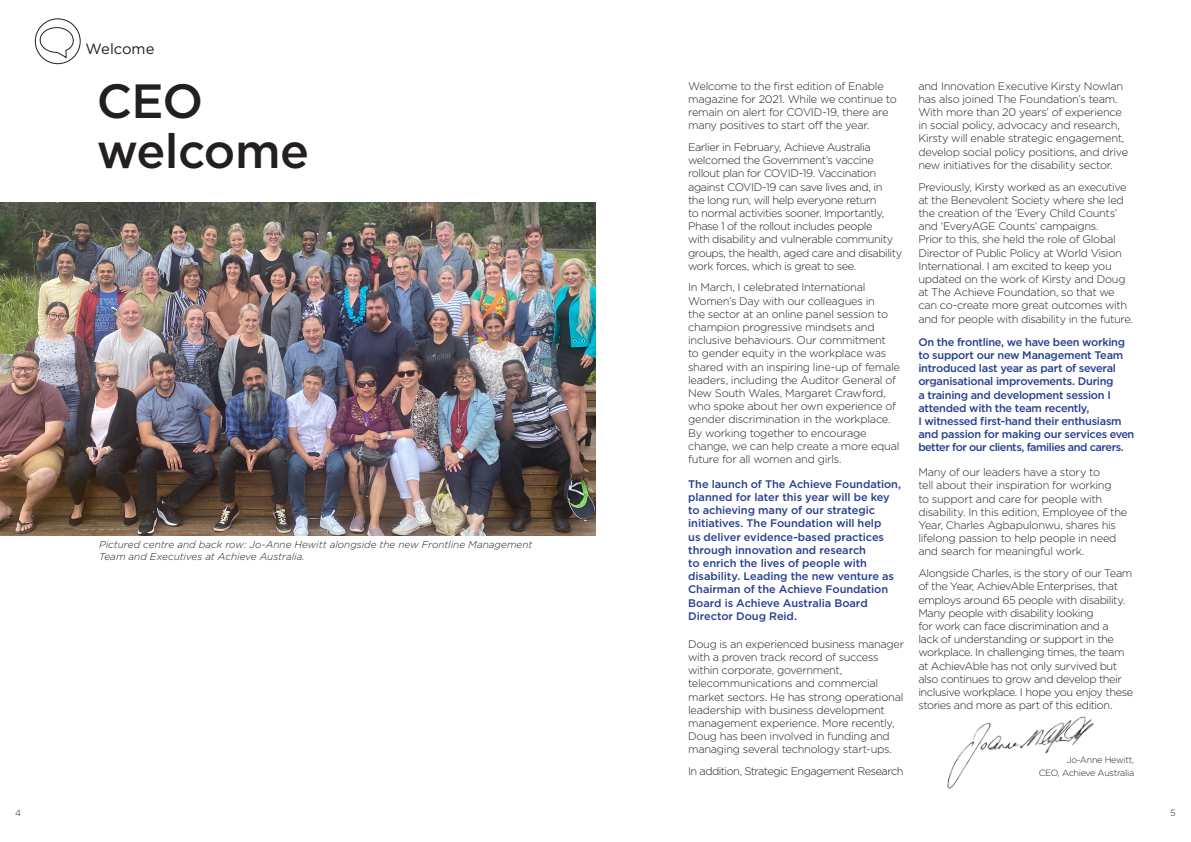
<style>
.page{position:relative;width:1191px;height:842px;background:#fff}
.page>*{position:absolute;margin:0;border:0;box-sizing:border-box;transform-origin:0 0}
.t1{font:500 48px "Gotham";letter-spacing:-.015em;color:#231f20}
.t2{font:14.8px "Gotham";letter-spacing:-.005em;color:#231f20}
.t3{font:300 11px/13.2px "Gotham";letter-spacing:-.035em;color:#231f20}
.t4{font:500 11px/13.2px "Gotham";letter-spacing:-.02em;color:#253f8e}
.t5{font:300 11px "Gotham";letter-spacing:-.055em;color:#231f20}
.t6{font:italic 300 10px/12px "Gotham";color:#231f20}
.t7{font:300 9px/12.5px "Gotham";letter-spacing:-.03em;color:#231f20;text-align:right}
</style>
<div class="page">
<img style="left:0;top:203px;width:595px;height:332px">
<div style="left:35px;top:19px;width:45px;height:45px;border:1px solid #231f20;border-radius:50%"></div>
<svg style="left:40px;top:27px;width:34px;height:31px"></svg>
<img style="left:947px;top:716px;width:147px;height:73px">
<p class="t2" style="left:86px;top:39px;width:70px">Welcome</p>
<p class="t1" style="left:97px;top:70px;width:108px">CEO</p>
<p class="t1" style="left:97px;top:120px;width:214px">welcome</p>
<p class="t6" style="left:99px;top:538px;width:435px">Pictured centre and back row: Jo-Anne Hewitt alongside the new Frontline Management<br>Team and Executives at Achieve Australia.</p>
<p class="t3" style="left:688px;top:79px;width:210px">Welcome to the first edition of Enable magazine for 2021. While we continue to remain on alert for COVID-19, there are many positives to start off the year.</p>
<p class="t3" style="left:688px;top:140px;width:216px">Earlier in February, Achieve Australia welcomed the Government’s vaccine rollout plan for COVID-19. Vaccination against COVID-19 can save lives and, in<br>the long run, will help everyone return<br>to normal activities sooner. Importantly, Phase 1 of the rollout includes people<br>with disability and vulnerable community groups, the health, aged care and disability work forces, which is great to see.</p>
<p class="t3" style="left:688px;top:281px;width:213px">In March, I celebrated International Women’s Day with our colleagues in<br>the sector at an online panel session to champion progressive mindsets and inclusive behaviours. Our commitment<br>to gender equity in the workplace was shared with an inspiring line-up of female leaders, including the Auditor General of New South Wales, Margaret Crawford, who spoke about her own experience of gender discrimination in the workplace.<br>By working together to encourage change, we can help create a more equal future for all women and girls.</p>
<p class="t4" style="left:688px;top:477px;width:214px">The launch of The Achieve Foundation, planned for later this year will be key to achieving many of our strategic initiatives. The Foundation will help<br>us deliver evidence-based practices through innovation and research<br>to enrich the lives of people with disability. Leading the new venture as Chairman of the Achieve Foundation Board is Achieve Australia Board Director Doug Reid.</p>
<p class="t3" style="left:688px;top:637px;width:217px">Doug is an experienced business manager with a proven track record of success within corporate, government, telecommunications and commercial market sectors. He has strong operational leadership with business development management experience. More recently, Doug has been involved in funding and managing several technology start-ups.</p>
<p class="t5" style="left:688px;top:764px;width:217px">In addition, Strategic Engagement Research</p>
<p class="t3" style="left:918px;top:79px;width:211px">and Innovation Executive Kirsty Nowlan has also joined The Foundation’s team.<br>With more than 20 years’ of experience in social policy, advocacy and research, Kirsty will enable strategic engagement, develop social policy positions, and drive new initiatives for the disability sector.</p>
<p class="t3" style="left:918px;top:180px;width:216px">Previously, Kirsty worked as an executive at the Benevolent Society where she led the creation of the ‘Every Child Counts’ and ‘EveryAGE Counts’ campaigns.<br>Prior to this, she held the role of Global Director of Public Policy at World Vision International. I am excited to keep you updated on the work of Kirsty and Doug at The Achieve Foundation, so that we can co-create more great outcomes with and for people with disability in the future.</p>
<p class="t4" style="left:918px;top:335px;width:217px">On the frontline, we have been working to support our new Management Team introduced last year as part of several organisational improvements. During<br>a training and development session I attended with the team recently,<br>I witnessed first-hand their enthusiasm and passion for making our services even better for our clients, families and carers.</p>
<p class="t3" style="left:918px;top:465px;width:210px">Many of our leaders have a story to<br>tell about their inspiration for working<br>to support and care for people with disability. In this edition, Employee of the Year, Charles Agbapulonwu, shares his lifelong passion to help people in need and search for meaningful work.</p>
<p class="t3" style="left:918px;top:566px;width:216px">Alongside Charles, is the story of our Team of the Year, AchievAble Enterprises, that employs around 65 people with disability.<br>Many people with disability looking<br>for work can face discrimination and a<br>lack of understanding or support in the workplace. In challenging times, the team at AchievAble has not only survived but also continues to grow and develop their inclusive workplace. I hope you enjoy these stories and more as part of this edition.</p>
<p class="t7" style="left:1038px;top:754px;width:97px">Jo-Anne Hewitt,<br>CEO, Achieve Australia</p>
<p class="t7" style="left:15px;top:806px;width:7px">4</p>
<p class="t7" style="left:1170px;top:806px;width:7px">5</p>
</div>
